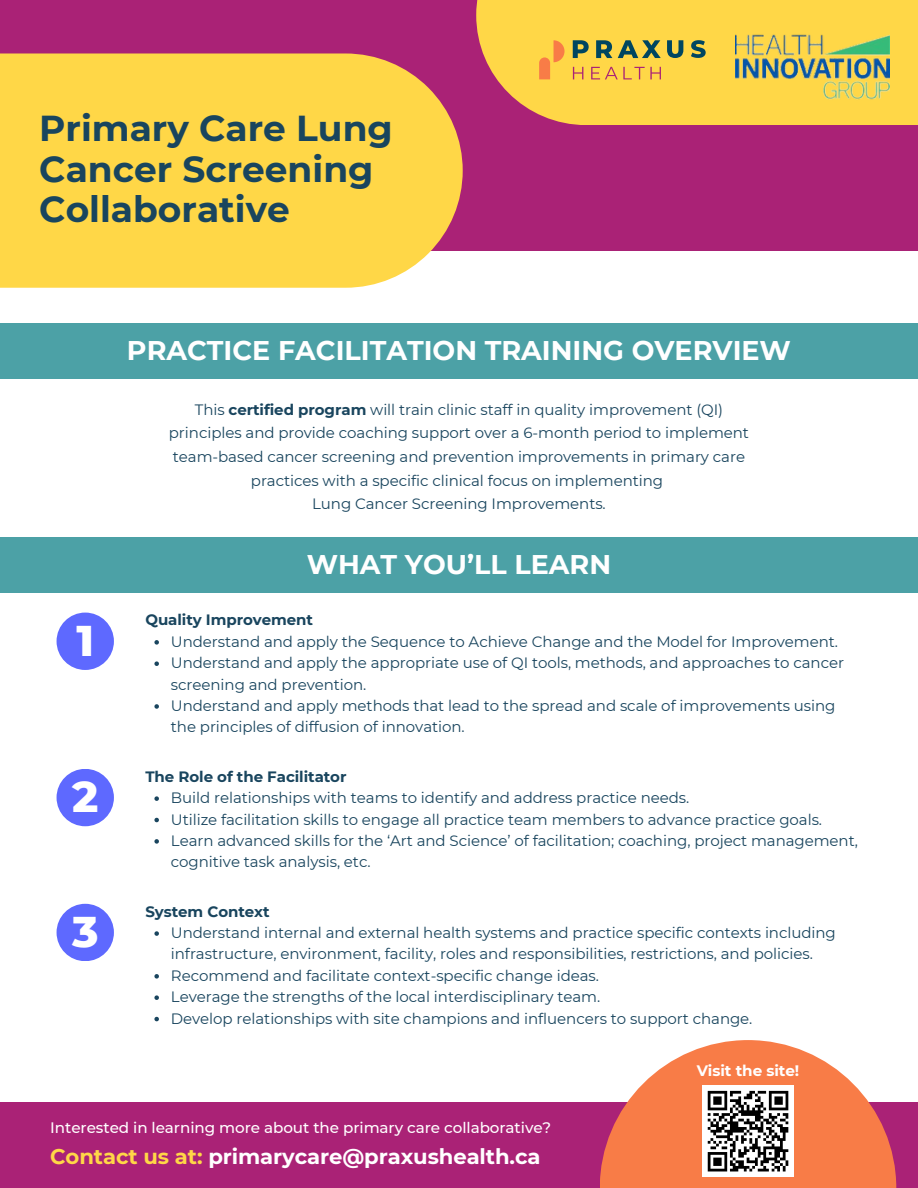
<style>
.page{position:relative;width:918px;height:1188px;background:#fff}
.page>*{position:absolute;margin:0;border:0;box-sizing:border-box;transform-origin:0 0}
.t1{font:800 43.8px "Montserrat";color:#fff}
.t2{font:700 36px/40.5px "Montserrat";color:#19455e}
.t3{font:700 27px "Montserrat";color:#fff}
.t4{font:700 21.15px "Montserrat";letter-spacing:-.005em;color:#fff}
.t5{font:500 15.15px "Montserrat";letter-spacing:-.005em;color:#fff}
.t6{font:700 15.15px "Montserrat";letter-spacing:-.005em;color:#fff}
.t7{font:15px/21.3px "Montserrat";letter-spacing:-.005em;color:#19455e}
.t8{font:700 15px "Montserrat";letter-spacing:-.005em;color:#19455e}
.s1{font-weight:700}
.s2{color:#ffd747}
</style>
<div class="page">
<div style="left:0;top:1102px;width:918px;height:86px;background:#aa2276"></div>
<div style="left:0;top:0;width:918px;height:250px;background:#aa2276"></div>
<div style="left:0;top:53px;width:463px;height:235px;background:#ffd747"></div>
<div style="left:476px;top:0;width:442px;height:125px;background:#ffd747"></div>
<svg style="left:573px;top:67px;width:10px;height:12px"></svg>
<svg style="left:591px;top:67px;width:70px;height:12px"></svg>
<svg style="left:573px;top:40px;width:16px;height:18px"></svg>
<svg style="left:596px;top:40px;width:16px;height:18px"></svg>
<svg style="left:618px;top:40px;width:43px;height:18px"></svg>
<svg style="left:667px;top:40px;width:16px;height:18px"></svg>
<svg style="left:691px;top:40px;width:15px;height:18px"></svg>
<svg style="left:539px;top:40px;width:26px;height:39px"></svg>
<img style="left:736px;top:34px;width:154px;height:66px">
<div style="left:0;top:538px;width:918px;height:55px;background:#4ca1a6"></div>
<svg style="left:154px;top:640px;width:5px;height:5px"></svg>
<svg style="left:154px;top:661px;width:5px;height:5px"></svg>
<svg style="left:154px;top:704px;width:5px;height:5px"></svg>
<div style="left:57px;top:613px;width:57px;height:57px;background:#5e69ff;border-radius:50%"></div>
<div style="left:57px;top:769px;width:57px;height:57px;background:#5e69ff;border-radius:50%"></div>
<div style="left:57px;top:904px;width:57px;height:57px;background:#5e69ff;border-radius:50%"></div>
<svg style="left:154px;top:796px;width:5px;height:5px"></svg>
<svg style="left:154px;top:818px;width:5px;height:4px"></svg>
<svg style="left:154px;top:839px;width:5px;height:5px"></svg>
<svg style="left:154px;top:931px;width:5px;height:5px"></svg>
<svg style="left:154px;top:974px;width:5px;height:5px"></svg>
<svg style="left:154px;top:995px;width:5px;height:5px"></svg>
<svg style="left:154px;top:1017px;width:5px;height:4px"></svg>
<div style="left:0;top:323px;width:918px;height:55px;background:#4ca1a6"></div>
<svg style="left:600px;top:1040px;width:296px;height:148px;fill:#f87c47"></svg>
<div style="left:702px;top:1085px;width:92px;height:92px;background:#fff"></div>
<svg style="left:707px;top:1090px;width:82px;height:82px"></svg>
<h2 class="t2" style="left:39px;top:108px;width:355px">Primary Care Lung<br>Cancer Screening<br>Collaborative</h2>
<p class="t3" style="left:127px;top:333px;width:666px">PRACTICE FACILITATION TRAINING OVERVIEW</p>
<p class="t1" style="left:76px;top:614px;width:19px">1</p>
<p class="t1" style="left:72px;top:770px;width:28px">2</p>
<p class="t1" style="left:72px;top:905px;width:28px">3</p>
<p class="t7" style="left:169px;top:397px;width:582px;line-height:23.7px;text-align:center">This <span class="s1">certified program</span> will train clinic staff in quality improvement (QI) principles and provide coaching support over a 6-month period to implement team-based cancer screening and prevention improvements in primary care practices with a specific clinical focus on implementing</p>
<p class="t7" style="left:312px;top:493px;width:295px">Lung Cancer Screening Improvements.</p>
<p class="t3" style="left:307px;top:548px;width:306px">WHAT YOU’LL LEARN</p>
<p class="t8" style="left:145px;top:611px;width:169px">Quality Improvement</p>
<h2 class="t7" style="left:171px;top:631px;width:669px">Understand and apply the Sequence to Achieve Change and the Model for Improvement.</h2>
<p class="t7" style="left:171px;top:652px;width:675px">Understand and apply the appropriate use of QI tools, methods, and approaches to cancer screening and prevention.</p>
<h3 class="t7" style="left:171px;top:695px;width:666px">Understand and apply methods that lead to the spread and scale of improvements using the principles of diffusion of innovation.</h3>
<p class="t8" style="left:145px;top:767px;width:203px">The Role of the Facilitator</p>
<h3 class="t7" style="left:171px;top:787px;width:520px">Build relationships with teams to identify and address practice needs.</h3>
<p class="t7" style="left:171px;top:808px;width:653px">Utilize facilitation skills to engage all practice team members to advance practice goals.</p>
<p class="t7" style="left:171px;top:830px;width:689px">Learn advanced skills for the ‘Art and Science’ of facilitation; coaching, project management, cognitive task analysis, etc.</p>
<p class="t8" style="left:145px;top:902px;width:126px">System Context</p>
<p class="t7" style="left:171px;top:922px;width:666px">Understand internal and external health systems and practice specific contexts including infrastructure, environment, facility, roles and responsibilities, restrictions, and policies.</p>
<h3 class="t7" style="left:171px;top:965px;width:430px">Recommend and facilitate context-specific change ideas.</h3>
<p class="t7" style="left:171px;top:986px;width:431px">Leverage the strengths of the local interdisciplinary team.</p>
<p class="t7" style="left:171px;top:1008px;width:583px">Develop relationships with site champions and influencers to support change.</p>
<p class="t6" style="left:697px;top:1061px;width:104px">Visit the site!</p>
<h1 class="t5" style="left:50px;top:1118px;width:503px">Interested in learning more about the primary care collaborative?</h1>
<h1 class="t4" style="left:50px;top:1144px;width:492px"><span class="s2">Contact us at:</span> primarycare@praxushealth.ca</h1>
</div>
